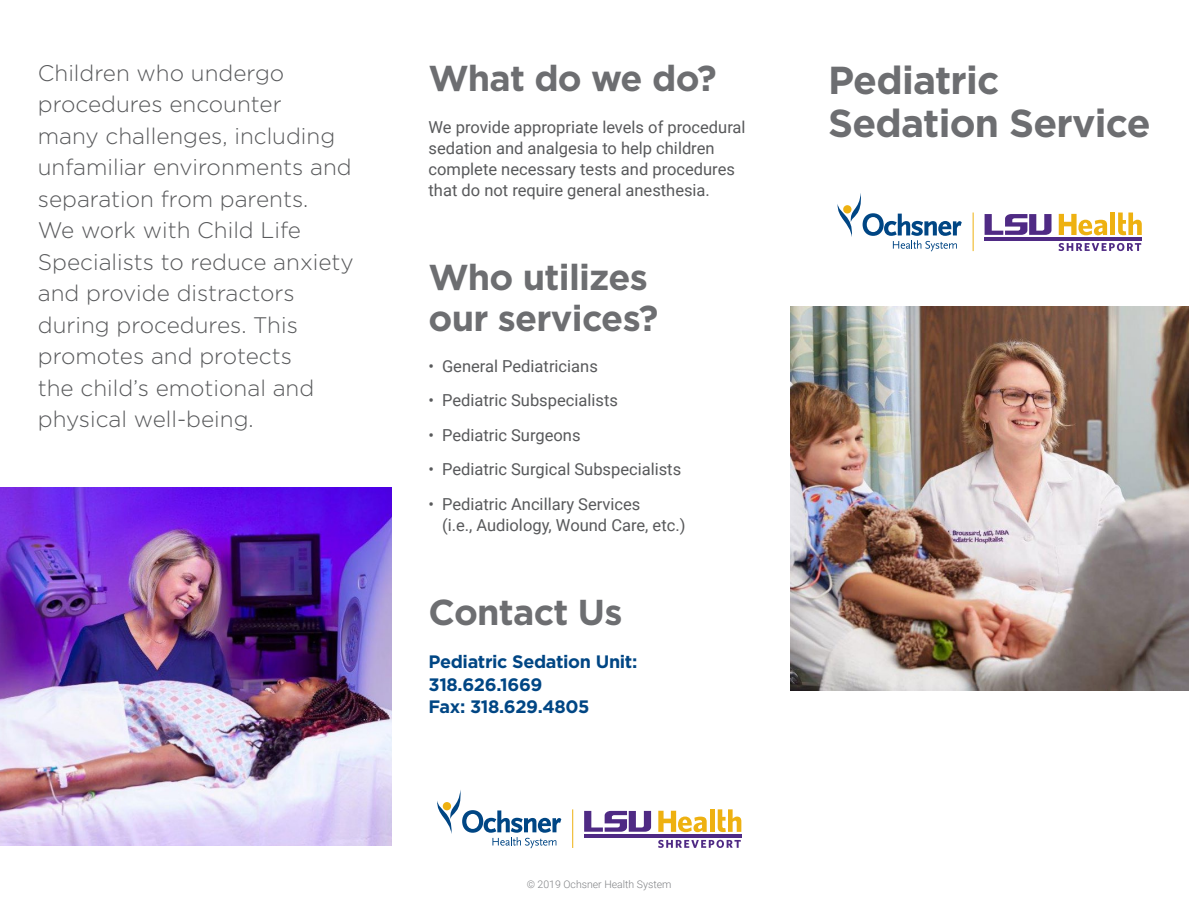
<style>
.page{position:relative;width:1189px;height:918px;background:#fff}
.page>*{position:absolute;margin:0;border:0;box-sizing:border-box;transform-origin:0 0}
.t1{font:700 39px/43.5px "Gotham";letter-spacing:-.02em;color:#6d6e71}
.t2{font:700 36px/40.5px "Gotham";letter-spacing:-.02em;color:#6d6e71}
.t3{font:300 22.5px/31.5px "Gotham";color:#58595b}
.t4{font:700 18px/22.5px "Gotham";letter-spacing:-.02em;color:#004684}
.t5{font:16.5px/21px "Roboto";color:#58595b}
.t6{font:300 10.5px "Roboto";color:#808285}
</style>
<div class="page">
<img style="left:0;top:488px;width:392px;height:358px">
<hr style="left:972px;top:213px;width:1px;height:38px;background:#eeb111">
<hr style="left:984px;top:238px;width:157px;height:3px;background:#4f2a84">
<svg style="left:984px;top:214px;width:67px;height:21px"></svg>
<svg style="left:1058px;top:214px;width:48px;height:21px"></svg>
<div style="left:1109px;top:213px;width:5px;height:22px;background:#eeb111"></div>
<svg style="left:1118px;top:213px;width:23px;height:22px"></svg>
<svg style="left:1058px;top:243px;width:83px;height:8px"></svg>
<svg style="left:837px;top:193px;width:124px;height:59px"></svg>
<img style="left:790px;top:307px;width:398px;height:383px">
<hr style="left:572px;top:809px;width:1px;height:39px;background:#eeb111">
<hr style="left:584px;top:834px;width:157px;height:4px;background:#4f2a84">
<svg style="left:584px;top:811px;width:67px;height:21px"></svg>
<svg style="left:658px;top:811px;width:48px;height:21px"></svg>
<div style="left:709px;top:809px;width:5px;height:23px;background:#eeb111"></div>
<svg style="left:717px;top:809px;width:24px;height:23px"></svg>
<svg style="left:658px;top:840px;width:82px;height:8px"></svg>
<svg style="left:437px;top:790px;width:124px;height:58px"></svg>
<p class="t3" style="left:38px;top:56px;width:317px">Children who undergo procedures encounter<br>many challenges, including unfamiliar environments and separation from parents.<br>We work with Child Life<br>Specialists to reduce anxiety and provide distractors during procedures. This promotes and protects<br>the child’s emotional and physical well-being.</p>
<h2 class="t2" style="left:428px;top:58px;width:289px">What do we do?</h2>
<p class="t5" style="left:428px;top:116px;width:318px">We provide appropriate levels of procedural sedation and analgesia to help children complete necessary tests and procedures that do not require general anesthesia.</p>
<h2 class="t2" style="left:428px;top:257px;width:231px">Who utilizes our services?</h2>
<p class="t5" style="left:428px;top:355px;width:171px">• General Pediatricians</p>
<p class="t5" style="left:428px;top:389px;width:191px">• Pediatric Subspecialists</p>
<p class="t5" style="left:428px;top:424px;width:153px">• Pediatric Surgeons</p>
<p class="t5" style="left:428px;top:458px;width:254px">• Pediatric Surgical Subspecialists</p>
<p class="t5" style="left:442px;top:493px;width:245px;text-indent:-13px">• Pediatric Ancillary Services<br>(i.e., Audiology, Wound Care, etc.)</p>
<h2 class="t2" style="left:428px;top:592px;width:195px">Contact Us</h2>
<p class="t4" style="left:428px;top:650px;width:210px">Pediatric Sedation Unit:<br>318.626.1669<br>Fax: 318.629.4805</p>
<p class="t6" style="left:526px;top:877px;width:146px">© 2019 Ochsner Health System</p>
<h1 class="t1" style="left:828px;top:58px;width:324px">Pediatric<br>Sedation Service</h1>
</div>
